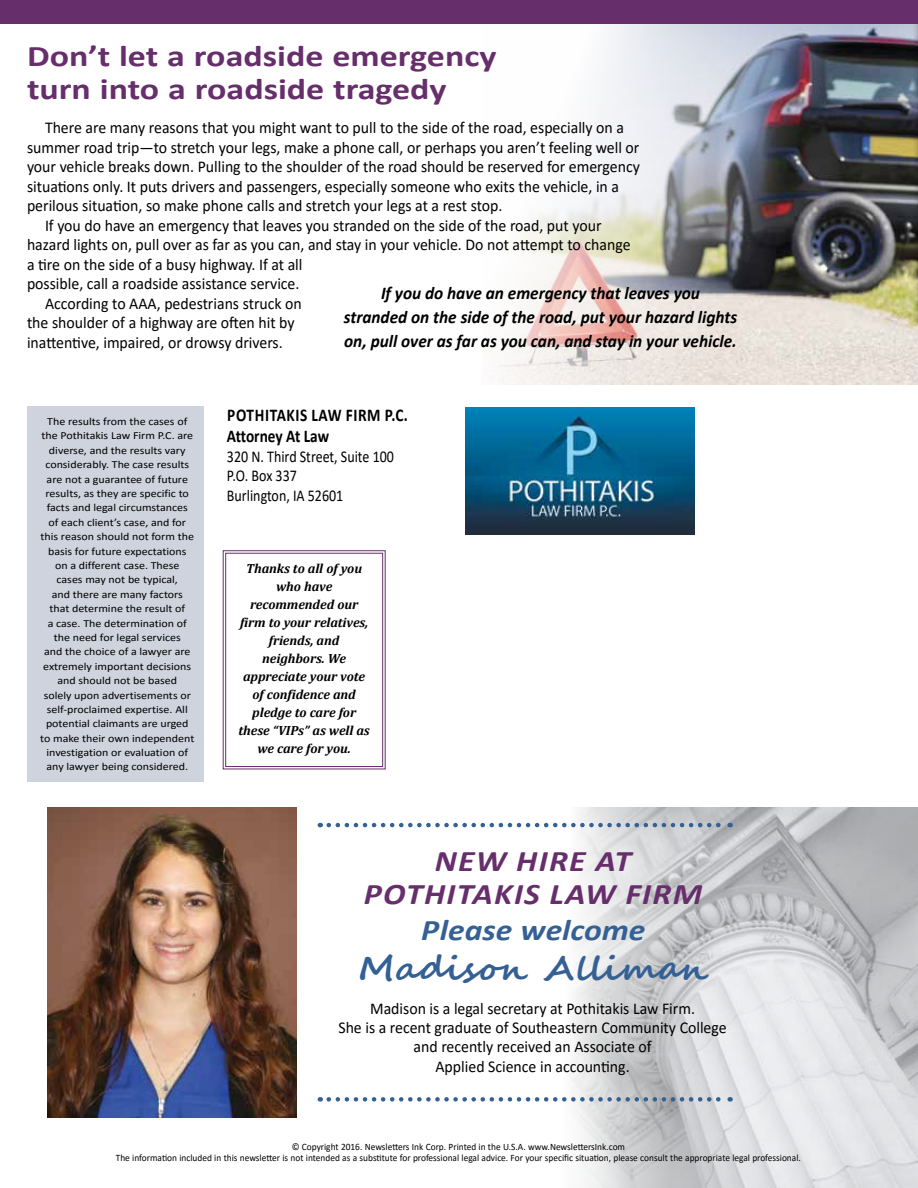
<style>
.page{position:relative;width:918px;height:1188px;background:#fff}
.page>*{position:absolute;margin:0;border:0;box-sizing:border-box;transform-origin:0 0}
.t1{font:700 33px "Segoe Script";color:#346094;scale:1.12 1}
.t2{font:700 30px/33px "Calibri";color:#662e6b;scale:1.2 1}
.t3{font:italic 700 30px/33px "Calibri";letter-spacing:.04em;color:#662e6b;text-align:center;scale:1.12 1}
.t4{font:italic 700 30px "Calibri";color:#346094;scale:1.12 1}
.t5{font:italic 700 18px/24px "Calibri";color:#000;text-align:center;scale:.96 1}
.t6{font:700 18px/21px "Calibri";letter-spacing:.01em;color:#000;scale:.85 1}
.t7{font:16.5px/19.5px "Calibri";color:#000;text-align:center;scale:.96 1}
.t8{font:16.5px/19.5px "Calibri";color:#000;scale:.85 1}
.t9{font:italic 700 13.35px/18px "Cambria";letter-spacing:-.005em;color:#000;text-align:center}
.t10{font:10.8px/14.4px "Calibri";color:#000;text-align:center;scale:1.11 1}
.t11{font:9.75px/11.2px "Calibri";color:#000;text-align:center;scale:.96 1}
</style>
<div class="page">
<img style="left:545px;top:807px;width:373px;height:381px">
<img style="left:499px;top:24px;width:419px;height:360px">
<div style="left:913px;top:0;width:5px;height:329px;background:#000;opacity:.37"></div>
<div style="left:0;top:0;width:918px;height:24px;background:#662e6b"></div>
<img style="left:466px;top:407px;width:228px;height:128px">
<div style="left:27px;top:406px;width:177px;height:376px;background:#cfd3dd"></div>
<svg style="left:223px;top:550px;width:163px;height:219px"></svg>
<div style="left:225px;top:553px;width:158px;height:214px;border:1px solid #662e6b"></div>
<img style="left:47px;top:807px;width:250px;height:310px">
<svg style="left:329px;top:823px;width:402px;height:4px"></svg>
<svg style="left:329px;top:1097px;width:402px;height:5px"></svg>
<h2 class="t2" style="left:27px;top:38px;width:393px">Don’t let a roadside emergency turn into a roadside tragedy</h2>
<p class="t7" style="left:45px;top:118px;width:605px">There are many reasons that you might want to pull to the side of the road, especially on a</p>
<p class="t7" style="left:27px;top:137px;width:639px">summer road trip—to stretch your legs, make a phone call, or perhaps you aren’t feeling well or</p>
<p class="t7" style="left:27px;top:157px;width:640px">your vehicle breaks down. Pulling to the shoulder of the road should be reserved for emergency</p>
<p class="t7" style="left:27px;top:176px;width:618px">situations only. It puts drivers and passengers, especially someone who exits the vehicle, in a</p>
<p class="t7" style="left:27px;top:196px;width:497px">perilous situation, so make phone calls and stretch your legs at a rest stop.</p>
<p class="t7" style="left:45px;top:215px;width:581px">If you do have an emergency that leaves you stranded on the side of the road, put your</p>
<p class="t7" style="left:27px;top:235px;width:630px">hazard lights on, pull over as far as you can, and stay in your vehicle. Do not attempt to change</p>
<p class="t7" style="left:27px;top:254px;width:289px">a tire on the side of a busy highway. If at all</p>
<p class="t7" style="left:27px;top:274px;width:285px">possible, call a roadside assistance service.</p>
<p class="t7" style="left:45px;top:293px;width:269px">According to AAA, pedestrians struck on</p>
<p class="t7" style="left:27px;top:313px;width:280px">the shoulder of a highway are often hit by</p>
<p class="t7" style="left:27px;top:332px;width:268px">inattentive, impaired, or drowsy drivers.</p>
<p class="t5" style="left:344px;top:280px;width:411px">If you do have an emergency that leaves you<br>stranded on the side of the road, put your hazard lights on, pull over as far as you can, and stay in your vehicle.</p>
<p class="t10" style="left:40px;top:414px;width:140px">The results from the cases of the Pothitakis Law Firm P.C. are diverse, and the results vary considerably. The case results are not a guarantee of future results, as they are specific to facts and legal circumstances<br>of each client’s case, and for this reason should not form the basis for future expectations<br>on a different case. These<br>cases may not be typical,<br>and there are many factors<br>that determine the result of<br>a case. The determination of the need for legal services<br>and the choice of a lawyer are extremely important decisions and should not be based<br>solely upon advertisements or self-proclaimed expertise. All potential claimants are urged to make their own independent investigation or evaluation of any lawyer being considered.</p>
<p class="t6" style="left:227px;top:404px;width:215px">POTHITAKIS LAW FIRM P.C.<br>Attorney At Law</p>
<p class="t8" style="left:227px;top:446px;width:198px">320 N. Third Street, Suite 100<br>P.O. Box 337<br>Burlington, IA 52601</p>
<p class="t9" style="left:238px;top:559px;width:133px">Thanks to all of you who have recommended our firm to your relatives, friends, and neighbors. We appreciate your vote of confidence and pledge to care for these “VIPs” as well as we care for you.</p>
<h2 class="t3" style="left:364px;top:843px;width:304px">NEW HIRE AT<br>POTHITAKIS LAW FIRM</h2>
<h2 class="t4" style="left:421px;top:908px;width:202px">Please welcome</h2>
<h1 class="t1" style="left:358px;top:942px;width:314px">Madison Alliman</h1>
<p class="t7" style="left:338px;top:998px;width:406px">Madison is a legal secretary at Pothitakis Law Firm.<br>She is a recent graduate of Southeastern Community College and recently received an Associate of<br>Applied Science in accounting.</p>
<p class="t11" style="left:116px;top:1141px;width:715px">© Copyright 2016. Newsletters Ink Corp. Printed in the U.S.A. www.NewslettersInk.com<br>The information included in this newsletter is not intended as a substitute for professional legal advice. For your specific situation, please consult the appropriate legal professional.</p>
</div>
